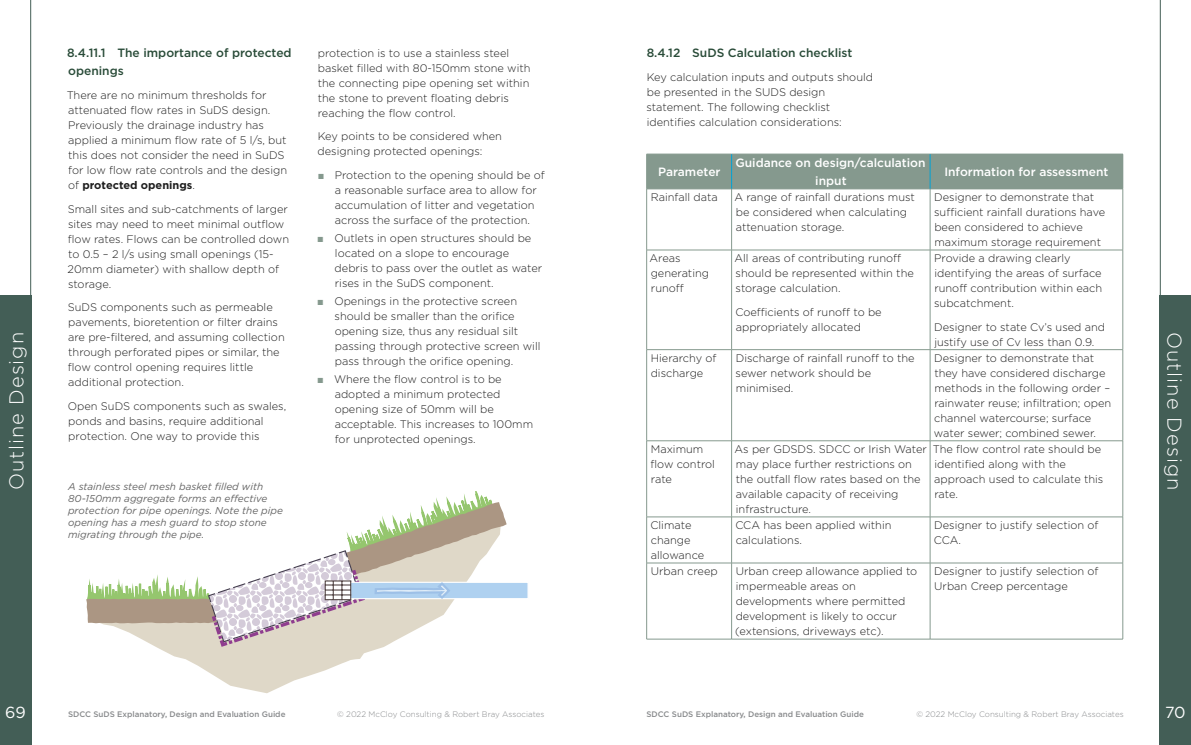
<style>
.page{position:relative;width:1191px;height:745px;background:#fff}
.page>*{position:absolute;margin:0;border:0;box-sizing:border-box;transform-origin:0 0}
.t1{font:300 20px "Gotham";letter-spacing:.05em;color:#fff}
.t2{font:16px "Gotham";color:#fff}
.t3{font:500 12px/18px "Gotham";color:#294b38}
.t4{font:500 12px/18px "Gotham";color:#fff;text-align:center}
.t5{font:300 11px/15px "Gotham";color:#1e1e1e}
.t6{font:italic 10px/12px "Gotham";color:#646464}
.t7{font:500 8px "Gotham";color:#888a8c}
.t8{font:300 8px "Gotham";color:#888a8c}
.s1{font-weight:700}
.s2{font-family:"Arial";font-weight:900;color:#85998e}
</style>
<div class="page">
<div style="left:350px;top:581px;width:178px;height:17px;background:#afd1f0;border:1px solid #fff"></div>
<svg style="left:86px;top:491px;width:420px;height:203px"></svg>
<div style="left:647px;top:155px;width:283px;height:33px;background:#85998e"></div>
<div style="left:930px;top:154px;width:192px;height:35px;background:#85998e"></div>
<hr style="left:646px;top:154px;width:85px;height:1px;background:#85998e">
<hr style="left:646px;top:154px;width:1px;height:35px;background:#85998e">
<hr style="left:731px;top:154px;width:199px;height:1px;background:#85998e">
<hr style="left:1122px;top:154px;width:1px;height:35px;background:#85998e">
<hr style="left:646px;top:188px;width:85px;height:1px;background:#85998e">
<hr style="left:731px;top:188px;width:199px;height:1px;background:#85998e">
<hr style="left:1122px;top:189px;width:1px;height:61px;background:#85998e">
<hr style="left:1122px;top:562px;width:1px;height:76px;background:#85998e">
<hr style="left:930px;top:189px;width:1px;height:61px;background:#85998e">
<hr style="left:930px;top:250px;width:1px;height:99px;background:#85998e">
<hr style="left:930px;top:349px;width:1px;height:91px;background:#85998e">
<hr style="left:930px;top:440px;width:1px;height:76px;background:#85998e">
<hr style="left:930px;top:516px;width:1px;height:46px;background:#85998e">
<hr style="left:930px;top:562px;width:1px;height:76px;background:#85998e">
<hr style="left:646px;top:189px;width:1px;height:61px;background:#85998e">
<hr style="left:731px;top:189px;width:1px;height:61px;background:#85998e">
<hr style="left:731px;top:250px;width:1px;height:99px;background:#85998e">
<hr style="left:731px;top:349px;width:1px;height:91px;background:#85998e">
<hr style="left:731px;top:440px;width:1px;height:76px;background:#85998e">
<hr style="left:731px;top:516px;width:1px;height:46px;background:#85998e">
<hr style="left:646px;top:562px;width:1px;height:76px;background:#85998e">
<hr style="left:731px;top:562px;width:1px;height:76px;background:#85998e">
<hr style="left:646px;top:250px;width:85px;height:1px;background:#85998e">
<hr style="left:646px;top:250px;width:1px;height:99px;background:#85998e">
<hr style="left:731px;top:250px;width:199px;height:1px;background:#85998e">
<hr style="left:930px;top:250px;width:193px;height:1px;background:#85998e">
<hr style="left:1122px;top:250px;width:1px;height:99px;background:#85998e">
<hr style="left:731px;top:154px;width:1px;height:35px;background:#00a3d6">
<hr style="left:930px;top:154px;width:1px;height:35px;background:#00a3d6">
<hr style="left:646px;top:349px;width:85px;height:1px;background:#85998e">
<hr style="left:646px;top:349px;width:1px;height:91px;background:#85998e">
<hr style="left:731px;top:349px;width:199px;height:1px;background:#85998e">
<hr style="left:930px;top:349px;width:193px;height:1px;background:#85998e">
<hr style="left:1122px;top:349px;width:1px;height:91px;background:#85998e">
<hr style="left:646px;top:440px;width:85px;height:1px;background:#85998e">
<hr style="left:646px;top:440px;width:1px;height:76px;background:#85998e">
<hr style="left:731px;top:440px;width:199px;height:1px;background:#85998e">
<hr style="left:930px;top:440px;width:193px;height:1px;background:#85998e">
<hr style="left:1122px;top:440px;width:1px;height:76px;background:#85998e">
<hr style="left:646px;top:516px;width:85px;height:1px;background:#85998e">
<hr style="left:646px;top:516px;width:1px;height:46px;background:#85998e">
<hr style="left:731px;top:516px;width:199px;height:1px;background:#85998e">
<hr style="left:930px;top:516px;width:193px;height:1px;background:#85998e">
<hr style="left:1122px;top:516px;width:1px;height:46px;background:#85998e">
<hr style="left:646px;top:562px;width:85px;height:1px;background:#85998e">
<hr style="left:731px;top:562px;width:199px;height:1px;background:#85998e">
<hr style="left:930px;top:562px;width:193px;height:1px;background:#85998e">
<hr style="left:646px;top:638px;width:85px;height:1px;background:#85998e">
<hr style="left:930px;top:638px;width:193px;height:1px;background:#85998e">
<hr style="left:731px;top:638px;width:199px;height:1px;background:#85998e">
<div style="left:0;top:295px;width:31px;height:449px;background:#435e56"></div>
<div style="left:1159px;top:295px;width:32px;height:449px;background:#435e56"></div>
<hr style="left:30px;top:0;width:1px;height:382px;background:#435e56">
<hr style="left:1159px;top:0;width:1px;height:382px;background:#435e56">
<p class="t3" style="left:67px;top:44px;width:226px">8.4.11.1 The importance of protected openings</p>
<p class="t5" style="left:67px;top:87px;width:222px">There are no minimum thresholds for attenuated flow rates in SuDS design.<br>Previously the drainage industry has applied a minimum flow rate of 5 l/s, but this does not consider the need in SuDS for low flow rate controls and the design of <span class="s1">protected openings</span>.</p>
<p class="t5" style="left:68px;top:201px;width:223px">Small sites and sub-catchments of larger sites may need to meet minimal outflow flow rates. Flows can be controlled down to 0.5 – 2 l/s using small openings (15- 20mm diameter) with shallow depth of storage.</p>
<p class="t5" style="left:68px;top:299px;width:218px">SuDS components such as permeable pavements, bioretention or filter drains are pre-filtered, and assuming collection through perforated pipes or similar, the flow control opening requires little additional protection.</p>
<p class="t5" style="left:68px;top:398px;width:220px">Open SuDS components such as swales, ponds and basins, require additional protection. One way to provide this</p>
<p class="t3" style="left:646px;top:44px;width:207px">8.4.12 SuDS Calculation checklist</p>
<p class="t5" style="left:646px;top:69px;width:228px">Key calculation inputs and outputs should be presented in the SUDS design statement. The following checklist identifies calculation considerations:</p>
<p class="t5" style="left:318px;top:45px;width:214px">protection is to use a stainless steel basket filled with 80-150mm stone with the connecting pipe opening set within the stone to prevent floating debris reaching the flow control.</p>
<p class="t5" style="left:318px;top:129px;width:186px">Key points to be considered when designing protected openings:</p>
<p class="t5" style="left:335px;top:167px;width:211px;text-indent:-17px"><span class="s2">■</span> Protection to the opening should be of a reasonable surface area to allow for accumulation of litter and vegetation across the surface of the protection.</p>
<p class="t5" style="left:335px;top:230px;width:209px;text-indent:-17px"><span class="s2">■</span> Outlets in open structures should be located on a slope to encourage debris to pass over the outlet as water rises in the SuDS component.</p>
<p class="t5" style="left:334px;top:293px;width:207px;text-indent:-17px"><span class="s2">■</span> Openings in the protective screen should be smaller than the orifice opening size, thus any residual silt passing through protective screen will pass through the orifice opening.</p>
<p class="t5" style="left:335px;top:371px;width:200px;text-indent:-18px"><span class="s2">■</span> Where the flow control is to be adopted a minimum protected opening size of 50mm will be acceptable. This increases to 100mm for unprotected openings.</p>
<p class="t4" style="left:658px;top:162px;width:64px">Parameter</p>
<p class="t4" style="left:735px;top:153px;width:192px">Guidance on design/calculation input</p>
<p class="t4" style="left:944px;top:162px;width:166px">Information for assessment</p>
<p class="t5" style="left:651px;top:189px;width:68px">Rainfall data</p>
<p class="t5" style="left:734px;top:189px;width:182px">A range of rainfall durations must be considered when calculating attenuation storage.</p>
<p class="t5" style="left:934px;top:189px;width:173px">Designer to demonstrate that sufficient rainfall durations have been considered to achieve maximum storage requirement</p>
<p class="t5" style="left:649px;top:250px;width:61px">Areas generating runoff</p>
<p class="t5" style="left:734px;top:250px;width:181px">All areas of contributing runoff should be represented within the storage calculation.</p>
<p class="t5" style="left:735px;top:304px;width:148px">Coefficients of runoff to be appropriately allocated</p>
<p class="t5" style="left:934px;top:250px;width:170px">Provide a drawing clearly identifying the areas of surface runoff contribution within each subcatchment.</p>
<p class="t5" style="left:934px;top:319px;width:172px">Designer to state Cv’s used and justify use of Cv less than 0.9.</p>
<h1 class="t1" style="left:4px;top:490px;width:159px;rotate:-90deg">Outline Design</h1>
<h1 class="t1" style="left:1187px;top:332px;width:159px;rotate:90deg">Outline Design</h1>
<p class="t5" style="left:650px;top:350px;width:67px">Hierarchy of discharge</p>
<p class="t5" style="left:735px;top:350px;width:180px">Discharge of rainfall runoff to the sewer network should be minimised.</p>
<p class="t5" style="left:934px;top:350px;width:179px">Designer to demonstrate that they have considered discharge methods in the following order – rainwater reuse; infiltration; open channel watercourse; surface water sewer; combined sewer.</p>
<p class="t5" style="left:650px;top:441px;width:66px">Maximum flow control rate</p>
<p class="t5" style="left:734px;top:441px;width:194px">As per GDSDS. SDCC or Irish Water may place further restrictions on the outfall flow rates based on the available capacity of receiving infrastructure.</p>
<p class="t5" style="left:932px;top:441px;width:172px">The flow control rate should be identified along with the approach used to calculate this rate.</p>
<p class="t5" style="left:650px;top:517px;width:55px">Climate change allowance</p>
<p class="t5" style="left:735px;top:517px;width:158px">CCA has been applied within calculations.</p>
<p class="t5" style="left:934px;top:517px;width:166px">Designer to justify selection of<br>CCA.</p>
<p class="t5" style="left:651px;top:563px;width:68px">Urban creep</p>
<p class="t5" style="left:735px;top:563px;width:183px">Urban creep allowance applied to impermeable areas on developments where permitted development is likely to occur (extensions, driveways etc).</p>
<p class="t5" style="left:934px;top:563px;width:166px">Designer to justify selection of<br>Urban Creep percentage</p>
<p class="t6" style="left:68px;top:480px;width:216px">A stainless steel mesh basket filled with 80-150mm aggregate forms an effective protection for pipe openings. Note the pipe opening has a mesh guard to stop stone migrating through the pipe.</p>
<h2 class="t2" style="left:5px;top:701px;width:22px">69</h2>
<h2 class="t2" style="left:1165px;top:701px;width:22px">70</h2>
<p class="t7" style="left:68px;top:708px;width:219px">SDCC SuDS Explanatory, Design and Evaluation Guide</p>
<p class="t8" style="left:337px;top:709px;width:209px">© 2022 McCloy Consulting &amp; Robert Bray Associates</p>
<p class="t7" style="left:646px;top:708px;width:219px">SDCC SuDS Explanatory, Design and Evaluation Guide</p>
<p class="t8" style="left:916px;top:709px;width:209px">© 2022 McCloy Consulting &amp; Robert Bray Associates</p>
</div>
